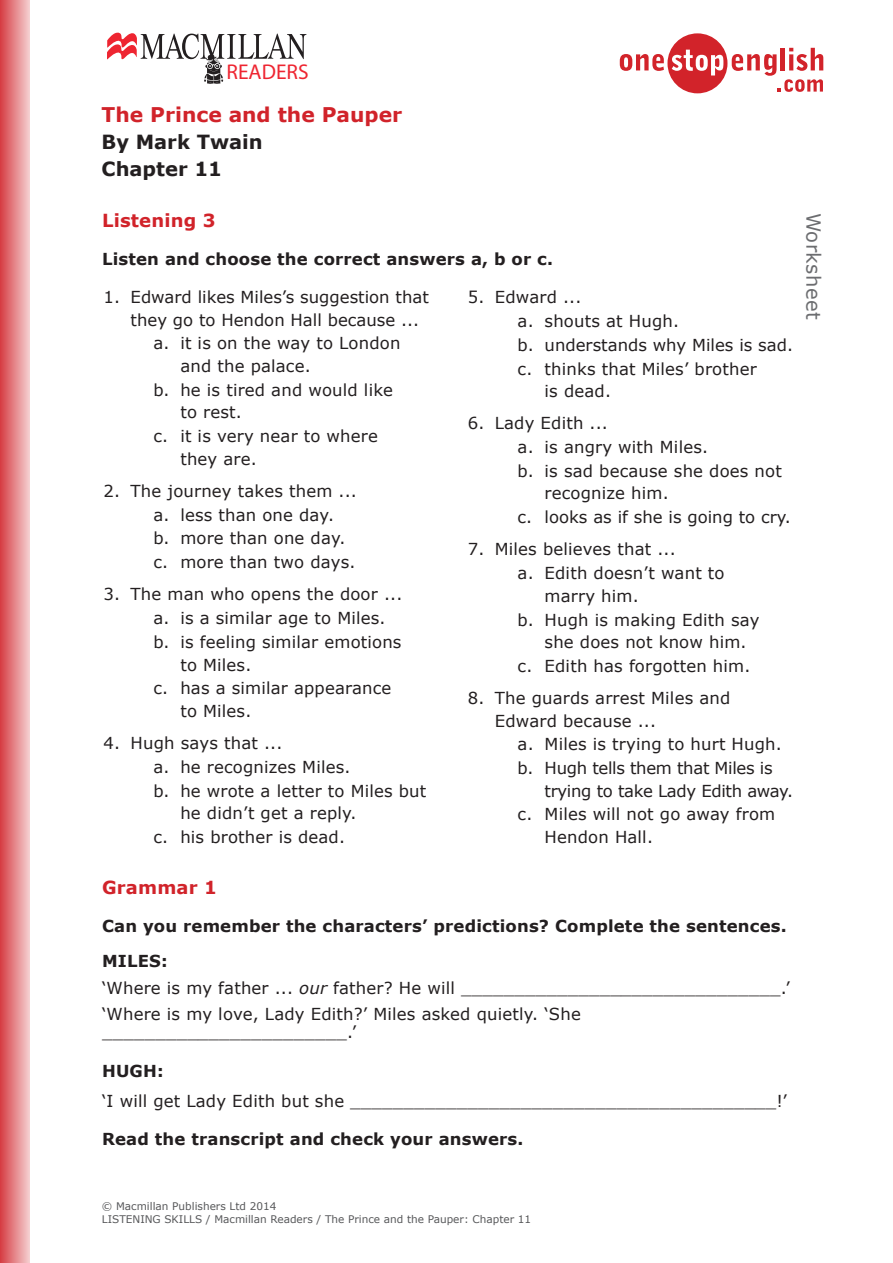
<style>
.page{position:relative;width:893px;height:1263px;background:#fff}
.page>*{position:absolute;margin:0;border:0;box-sizing:border-box;transform-origin:0 0}
.t1{font:21.45px "Myriad Pro";color:#ee2531}
.t2{font:700 20.25px "Verdana";color:#d1232a}
.t3{font:700 19.5px/27px "Verdana";color:#231f20}
.t4{font:19.5px "Verdana";letter-spacing:.02em;color:#6c6d70}
.RubricBody{font:700 18px "Verdana";letter-spacing:.01em;color:#d1232a}
.RubricBody-2{font:16.5px/22.5px "Verdana";letter-spacing:.01em;color:#231f20}
.RubricBody-3{font:700 16.5px "Verdana";letter-spacing:.01em;color:#231f20}
.RubricBody-4{font:16.5px/22.5px "Verdana";letter-spacing:-.02em;color:#231f20}
.t5{font:10.5px/13.5px "Verdana";color:#57585a}
.s1{font-style:italic}
</style>
<div class="page">
<svg style="left:107px;top:32px;width:199px;height:52px"></svg>
<div style="left:0;top:0;width:30px;height:1263px;background:linear-gradient(to right,#d63d44,#f4cbcc)"></div>
<svg style="left:620px;top:33px;width:203px;height:60px"></svg>
<h1 class="t1" style="left:227px;top:59px;width:84px">READERS</h1>
<p class="t2" style="left:102px;top:100px;width:302px">The Prince and the Pauper</p>
<p class="t3" style="left:102px;top:128px;width:163px">By Mark Twain<br>Chapter 11</p>
<p class="RubricBody" style="left:102px;top:208px;width:115px">Listening 3</p>
<p class="RubricBody-3" style="left:102px;top:248px;width:453px">Listen and choose the correct answers a, b or c.</p>
<p class="RubricBody-2" style="left:131px;top:286px;width:300px;text-indent:-27px">1. Edward likes Miles’s suggestion that they go to Hendon Hall because ...</p>
<p class="RubricBody-2" style="left:180px;top:332px;width:222px;text-indent:-27px">a. it is on the way to London and the palace.</p>
<p class="RubricBody-2" style="left:180px;top:378px;width:214px;text-indent:-27px">b. he is tired and would like to rest.</p>
<p class="RubricBody-2" style="left:180px;top:425px;width:199px;text-indent:-27px">c. it is very near to where they are.</p>
<p class="RubricBody-2" style="left:104px;top:479px;width:255px">2. The journey takes them ...</p>
<p class="RubricBody-2" style="left:153px;top:503px;width:182px">a. less than one day.</p>
<p class="RubricBody-2" style="left:153px;top:527px;width:194px">b. more than one day.</p>
<p class="RubricBody-2" style="left:153px;top:551px;width:204px">c. more than two days.</p>
<p class="RubricBody-2" style="left:104px;top:583px;width:300px">3. The man who opens the door ...</p>
<p class="RubricBody-2" style="left:153px;top:607px;width:234px">a. is a similar age to Miles.</p>
<p class="RubricBody-2" style="left:180px;top:631px;width:223px;text-indent:-27px">b. is feeling similar emotions to Miles.</p>
<p class="RubricBody-2" style="left:180px;top:677px;width:213px;text-indent:-27px">c. has a similar appearance to Miles.</p>
<p class="RubricBody-2" style="left:104px;top:732px;width:180px">4. Hugh says that ...</p>
<p class="RubricBody-2" style="left:153px;top:755px;width:199px">a. he recognizes Miles.</p>
<p class="RubricBody-2" style="left:180px;top:779px;width:248px;text-indent:-27px">b. he wrote a letter to Miles but he didn’t get a reply.</p>
<p class="RubricBody-2" style="left:153px;top:825px;width:193px">c. his brother is dead.</p>
<p class="RubricBody-2" style="left:468px;top:286px;width:115px">5. Edward ...</p>
<p class="RubricBody-2" style="left:518px;top:310px;width:163px">a. shouts at Hugh.</p>
<p class="RubricBody-2" style="left:518px;top:333px;width:277px">b. understands why Miles is sad.</p>
<p class="RubricBody-2" style="left:545px;top:357px;width:214px;text-indent:-27px">c. thinks that Miles’ brother is dead.</p>
<p class="RubricBody-2" style="left:468px;top:412px;width:142px">6. Lady Edith ...</p>
<p class="RubricBody-2" style="left:518px;top:436px;width:192px">a. is angry with Miles.</p>
<p class="RubricBody-2" style="left:545px;top:459px;width:239px;text-indent:-27px">b. is sad because she does not recognize him.</p>
<p class="RubricBody-2" style="left:518px;top:506px;width:275px">c. looks as if she is going to cry.</p>
<p class="RubricBody-2" style="left:468px;top:538px;width:209px">7. Miles believes that ...</p>
<p class="RubricBody-2" style="left:545px;top:562px;width:182px;text-indent:-27px">a. Edith doesn’t want to marry him.</p>
<p class="RubricBody-2" style="left:545px;top:608px;width:216px;text-indent:-27px">b. Hugh is making Edith say she does not know him.</p>
<p class="RubricBody-2" style="left:518px;top:654px;width:234px">c. Edith has forgotten him.</p>
<p class="RubricBody-2" style="left:495px;top:687px;width:237px;text-indent:-27px">8. The guards arrest Miles and<br>Edward because ...</p>
<p class="RubricBody-2" style="left:518px;top:733px;width:266px">a. Miles is trying to hurt Hugh.</p>
<p class="RubricBody-4" style="left:545px;top:757px;width:250px;text-indent:-27px">b. Hugh tells them that Miles is trying to take Lady Edith away.</p>
<p class="RubricBody-2" style="left:545px;top:803px;width:232px;text-indent:-27px">c. Miles will not go away from<br>Hendon Hall.</p>
<p class="t4" style="left:827px;top:213px;width:108px;rotate:90deg">Worksheet</p>
<p class="RubricBody" style="left:102px;top:875px;width:117px">Grammar 1</p>
<p class="RubricBody-3" style="left:102px;top:914px;width:686px">Can you remember the characters’ predictions? Complete the sentences.</p>
<p class="RubricBody-3" style="left:102px;top:949px;width:67px">MILES:</p>
<p class="RubricBody-2" style="left:102px;top:976px;width:689px">‘Where is my father ... <span class="s1">our</span> father? He will ______________________________.’</p>
<p class="RubricBody-2" style="left:102px;top:1005px;width:480px;line-height:18px">‘Where is my love, Lady Edith?’ Miles asked quietly. ‘She _______________________.’</p>
<p class="RubricBody-3" style="left:102px;top:1060px;width:63px">HUGH:</p>
<p class="RubricBody-2" style="left:102px;top:1089px;width:686px">‘I will get Lady Edith but she ________________________________________!’</p>
<p class="RubricBody-3" style="left:102px;top:1127px;width:423px">Read the transcript and check your answers.</p>
<p class="t5" style="left:102px;top:1199px;width:431px">© Macmillan Publishers Ltd 2014<br>LISTENING SKILLS / Macmillan Readers / The Prince and the Pauper: Chapter 11</p>
</div>
